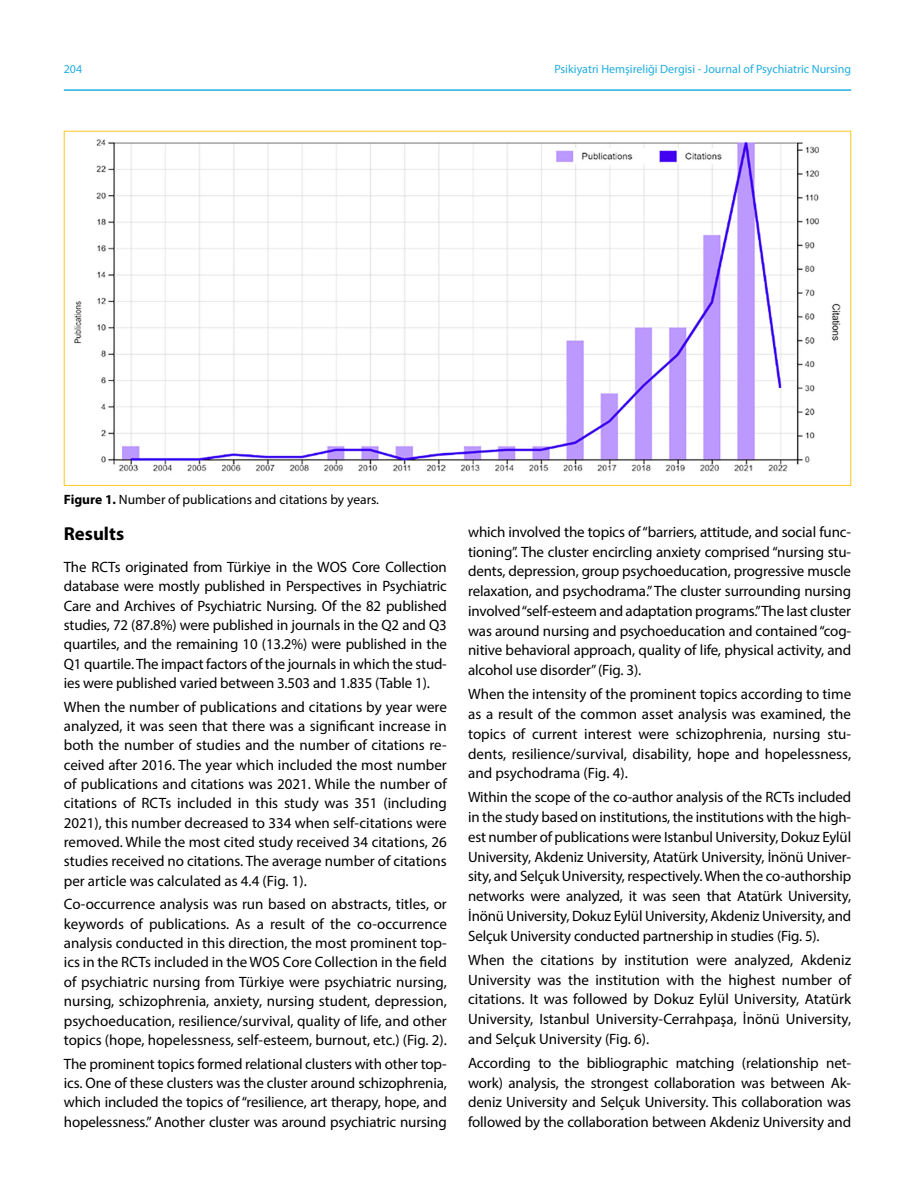
<style>
.page{position:relative;width:915px;height:1191px;background:#fff}
.page>*{position:absolute;margin:0;border:0;box-sizing:border-box;transform-origin:0 0}
.t1{font:700 18.75px "Myriad Pro";color:#000}
.t2{font:15px/19.4px "Myriad Pro";letter-spacing:-.01em;color:#000;text-align:justify}
.t3{font:13.5px "Myriad Pro";color:#000}
.t4{font:12px "Myriad Pro";color:#21ade3}
.s1{font-weight:700}
</style>
<div class="page">
<hr style="left:64px;top:89px;width:786px;height:2px;background:#21ade3">
<img style="left:74px;top:140px;width:767px;height:332px">
<p class="t4" style="left:64px;top:61px;width:20px">204</p>
<p class="t4" style="left:554px;top:61px;width:298px">Psikiyatri Hemşireliği Dergisi - Journal of Psychiatric Nursing</p>
<p class="t3" style="left:64px;top:491px;width:317px"><span class="s1">Figure 1.</span> Number of publications and citations by years.</p>
<p class="t1" style="left:64px;top:521px;width:62px">Results</p>
<p class="t2" style="left:64px;top:557px;width:384px">The RCTs originated from Türkiye in the WOS Core Collection database were mostly published in Perspectives in Psychiatric Care and Archives of Psychiatric Nursing. Of the 82 published studies, 72 (87.8%) were published in journals in the Q2 and Q3 quartiles, and the remaining 10 (13.2%) were published in the Q1 quartile. The impact factors of the journals in which the stud&shy;ies were published varied between 3.503 and 1.835 (Table 1).</p>
<p class="t2" style="left:64px;top:696px;width:384px">When the number of publications and citations by year were analyzed, it was seen that there was a significant increase in both the number of studies and the number of citations re&shy;ceived after 2016. The year which included the most number of publications and citations was 2021. While the number of citations of RCTs included in this study was 351 (including 2021), this number decreased to 334 when self-citations were removed. While the most cited study received 34 citations, 26 studies received no citations. The average number of citations per article was calculated as 4.4 (Fig. 1).</p>
<p class="t2" style="left:64px;top:894px;width:384px">Co-occurrence analysis was run based on abstracts, titles, or keywords of publications. As a result of the co-occurrence analysis conducted in this direction, the most prominent top&shy;ics in the RCTs included in the WOS Core Collection in the field of psychiatric nursing from Türkiye were psychiatric nursing, nursing, schizophrenia, anxiety, nursing student, depression, psychoeducation, resilience/survival, quality of life, and other topics (hope, hopelessness, self-esteem, burnout, etc.) (Fig. 2).</p>
<p class="t2" style="left:64px;top:1053px;width:384px">The prominent topics formed relational clusters with other top&shy;ics. One of these clusters was the cluster around schizophrenia, which included the topics of “resilience, art therapy, hope, and hopelessness.” Another cluster was around psychiatric nursing</p>
<p class="t2" style="left:468px;top:522px;width:384px;line-height:19.8px">which involved the topics of “barriers, attitude, and social func&shy;tioning”. The cluster encircling anxiety comprised “nursing stu&shy;dents, depression, group psychoeducation, progressive muscle relaxation, and psychodrama.” The cluster surrounding nursing involved “self-esteem and adaptation programs.” The last cluster was around nursing and psychoeducation and contained “cog&shy;nitive behavioral approach, quality of life, physical activity, and alcohol use disorder” (Fig. 3).</p>
<p class="t2" style="left:468px;top:684px;width:384px;line-height:19.8px">When the intensity of the prominent topics according to time as a result of the common asset analysis was examined, the topics of current interest were schizophrenia, nursing stu&shy;dents, resilience/survival, disability, hope and hopelessness, and psychodrama (Fig. 4).</p>
<p class="t2" style="left:468px;top:787px;width:384px;line-height:19.8px">Within the scope of the co-author analysis of the RCTs included in the study based on institutions, the institutions with the high&shy;est number of publications were Istanbul University, Dokuz Eylül University, Akdeniz University, Atatürk University, İnönü Univer&shy;sity, and Selçuk University, respectively. When the co-authorship networks were analyzed, it was seen that Atatürk University, İnönü University, Dokuz Eylül University, Akdeniz University, and Selçuk University conducted partnership in studies (Fig. 5).</p>
<p class="t2" style="left:468px;top:949px;width:384px;line-height:19.8px">When the citations by institution were analyzed, Akdeniz University was the institution with the highest number of citations. It was followed by Dokuz Eylül University, Atatürk University, Istanbul University-Cerrahpaşa, İnönü University, and Selçuk University (Fig. 6).</p>
<p class="t2" style="left:468px;top:1052px;width:384px;line-height:19.8px">According to the bibliographic matching (relationship net&shy;work) analysis, the strongest collaboration was between Ak&shy;deniz University and Selçuk University. This collaboration was followed by the collaboration between Akdeniz University and</p>
</div>
